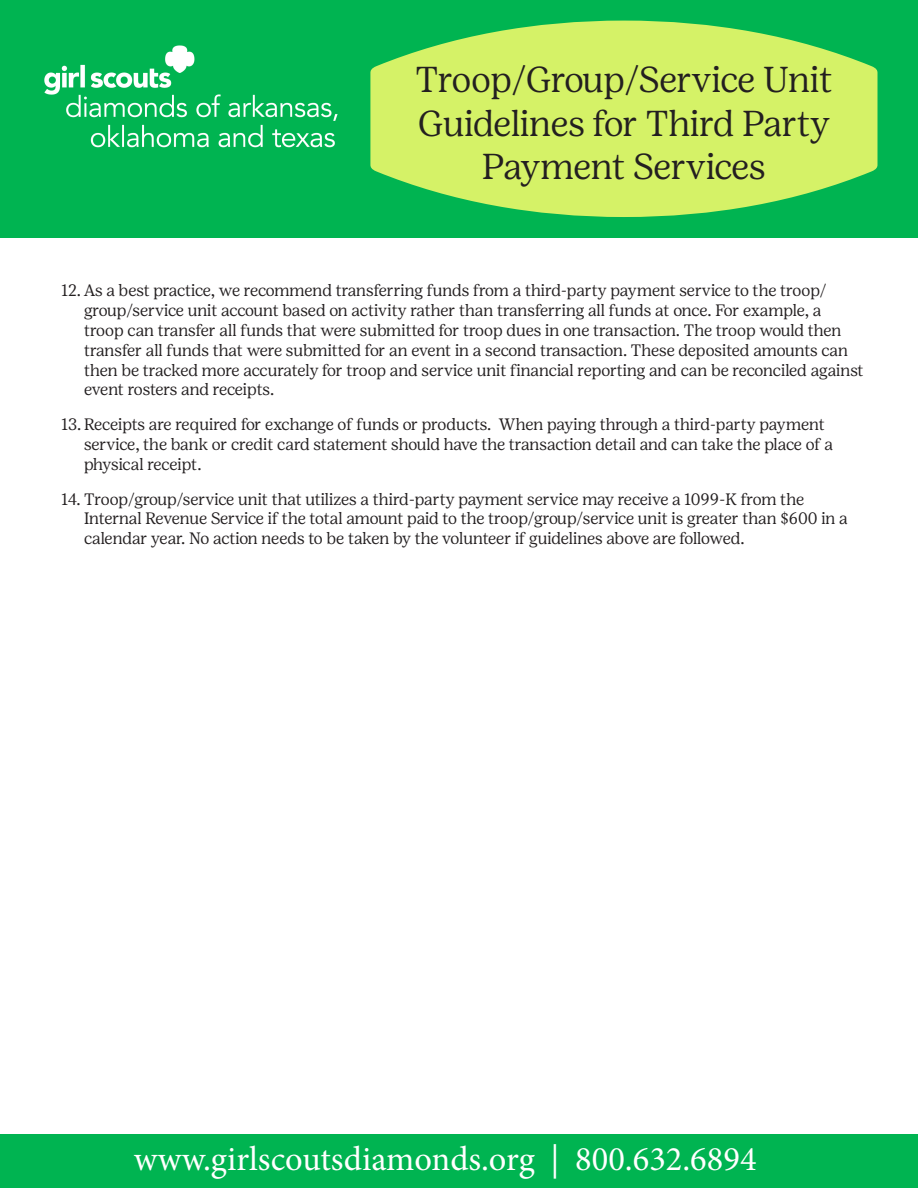
<style>
.page{position:relative;width:918px;height:1188px;background:#fff}
.page>*{position:absolute;margin:0;border:0;box-sizing:border-box;transform-origin:0 0}
.t1{font:300 36px/43.2px "Girl Scout Display";color:#231f20;text-align:center}
.t2{font:34.5px "Minion Pro";color:#fff}
.t3{font:300 16.5px/19.8px "Girl Scout Display";color:#231f20}
</style>
<div class="page">
<div style="left:0;top:0;width:918px;height:238px;background:#00b451"></div>
<img style="left:44px;top:45px;width:294px;height:103px">
<svg style="left:370px;top:21px;width:508px;height:196px;fill:#d5f267"></svg>
<div style="left:0;top:1134px;width:918px;height:54px;background:#00b451"></div>
<p class="t1" style="left:415px;top:58px;width:419px">Troop/Group/Service Unit<br>Guidelines for Third Party<br>Payment Services</p>
<p class="t3" style="left:84px;top:281px;width:781px;text-indent:-22px">12. As a best practice, we recommend transferring funds from a third-party payment service to the troop/ group/service unit account based on activity rather than transferring all funds at once. For example, a troop can transfer all funds that were submitted for troop dues in one transaction. The troop would then transfer all funds that were submitted for an event in a second transaction. These deposited amounts can then be tracked more accurately for troop and service unit financial reporting and can be reconciled against event rosters and receipts.</p>
<p class="t3" style="left:84px;top:415px;width:751px;text-indent:-22px">13. Receipts are required for exchange of funds or products. When paying through a third-party payment service, the bank or credit card statement should have the transaction detail and can take the place of a physical receipt.</p>
<p class="t3" style="left:84px;top:489px;width:765px;text-indent:-22px">14. Troop/group/service unit that utilizes a third-party payment service may receive a 1099-K from the<br>Internal Revenue Service if the total amount paid to the troop/group/service unit is greater than $600 in a calendar year. No action needs to be taken by the volunteer if guidelines above are followed.</p>
<p class="t2" style="left:134px;top:1135px;width:624px">www.girlscoutsdiamonds.org | 800.632.6894</p>
</div>
